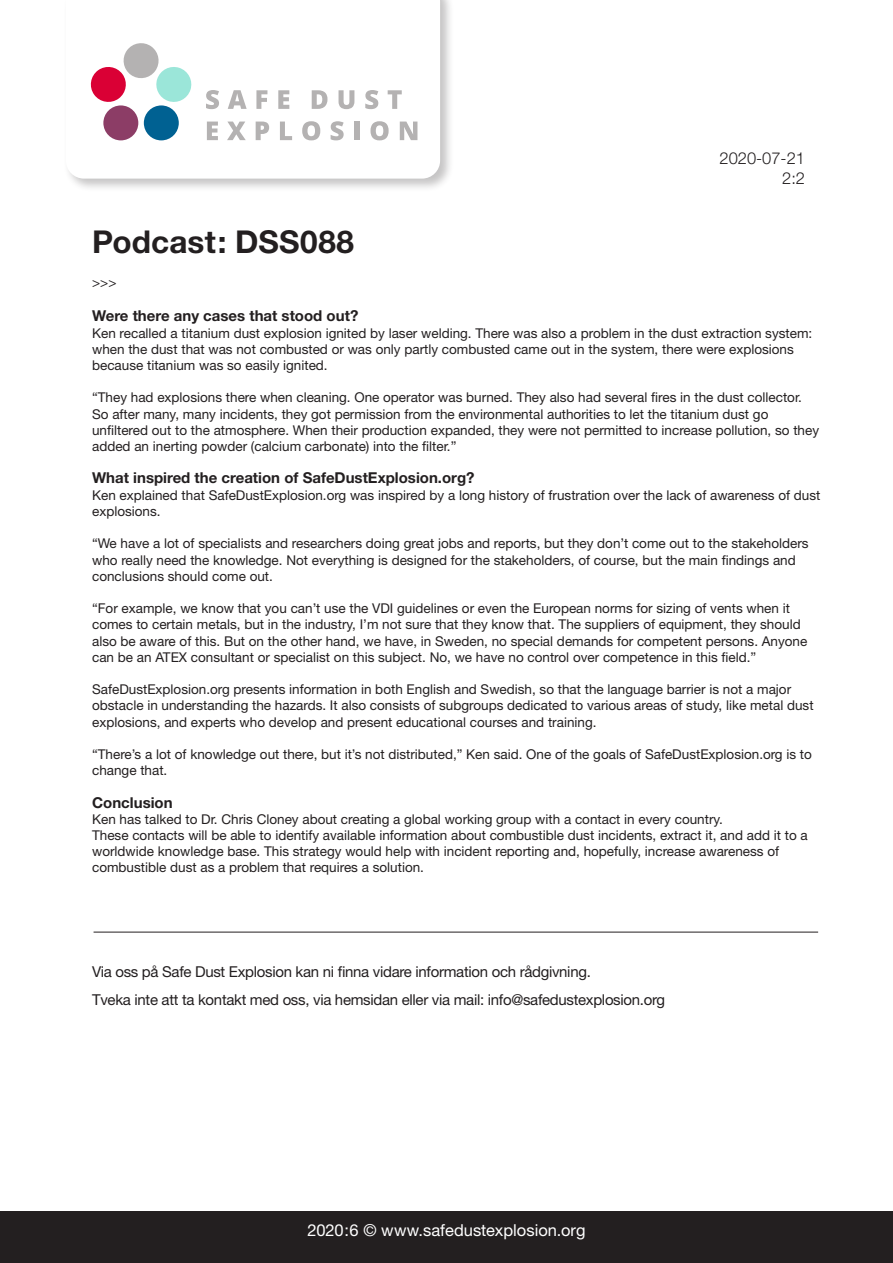
<style>
.page{position:relative;width:893px;height:1263px;background:#fff}
.page>*{position:absolute;margin:0;border:0;box-sizing:border-box;transform-origin:0 0}
.t1{font:700 31.5px "Helvetica Neue";letter-spacing:.005em;color:#231f20}
.t2{font:16.5px "Helvetica Neue";color:#fff}
.t3{font:300 16.5px/19.8px "Helvetica Neue";color:#231f20;text-align:right}
.t4{font:15px "Helvetica Neue";letter-spacing:-.02em;color:#231f20}
.t5{font:700 15px "Helvetica Neue";color:#231f20}
.t6{font:13.5px/16.2px "Helvetica Neue";color:#231f20}
</style>
<div class="page">
<div style="left:0;top:1212px;width:893px;height:51px;background:#231f20"></div>
<hr style="left:94px;top:932px;width:724px;height:1px;background:#231f20">
<div style="left:64px;top:0;width:390px;height:193px;background:#231f20;opacity:.26"></div>
<svg style="left:66px;top:0;width:374px;height:179px"></svg>
<svg style="left:206px;top:90px;width:13px;height:19px"></svg>
<svg style="left:228px;top:90px;width:19px;height:19px"></svg>
<svg style="left:256px;top:90px;width:11px;height:19px"></svg>
<svg style="left:278px;top:90px;width:11px;height:19px"></svg>
<svg style="left:312px;top:90px;width:15px;height:19px"></svg>
<svg style="left:339px;top:90px;width:15px;height:19px"></svg>
<svg style="left:365px;top:90px;width:13px;height:19px"></svg>
<svg style="left:388px;top:90px;width:14px;height:19px"></svg>
<svg style="left:207px;top:122px;width:11px;height:18px"></svg>
<svg style="left:227px;top:122px;width:19px;height:18px"></svg>
<svg style="left:256px;top:122px;width:13px;height:18px"></svg>
<svg style="left:280px;top:122px;width:12px;height:18px"></svg>
<svg style="left:302px;top:121px;width:18px;height:19px"></svg>
<svg style="left:331px;top:121px;width:13px;height:19px"></svg>
<div style="left:354px;top:122px;width:5px;height:18px;background:#b4b2b2"></div>
<svg style="left:370px;top:121px;width:19px;height:19px"></svg>
<svg style="left:400px;top:122px;width:17px;height:18px"></svg>
<div style="left:103px;top:105px;width:35px;height:35px;background:#8c3d66;border-radius:50%"></div>
<div style="left:144px;top:105px;width:35px;height:35px;background:#006192;border-radius:50%"></div>
<svg style="left:89px;top:41px;width:104px;height:63px"></svg>
<p class="t3" style="left:719px;top:148px;width:87px">2020-07-21<br>2:2</p>
<p class="t1" style="left:92px;top:222px;width:263px">Podcast: DSS088</p>
<p class="t6" style="left:92px;top:274px;width:26px">&gt;&gt;&gt;</p>
<p class="t5" style="left:92px;top:307px;width:268px">Were there any cases that stood out?</p>
<p class="t6" style="left:92px;top:325px;width:722px">Ken recalled a titanium dust explosion ignited by laser welding. There was also a problem in the dust extraction system: when the dust that was not combusted or was only partly combusted came out in the system, there were explosions because titanium was so easily ignited.</p>
<p class="t6" style="left:92px;top:389px;width:711px">“They had explosions there when cleaning. One operator was burned. They also had several fires in the dust collector.<br>So after many, many incidents, they got permission from the environmental authorities to let the titanium dust go</p>
<p class="t6" style="left:92px;top:422px;width:728px">unfiltered out to the atmosphere. When their production expanded, they were not permitted to increase pollution, so they added an inerting powder (calcium carbonate) into the filter.”</p>
<p class="t5" style="left:92px;top:469px;width:384px">What inspired the creation of SafeDustExplosion.org?</p>
<p class="t6" style="left:92px;top:487px;width:730px">Ken explained that SafeDustExplosion.org was inspired by a long history of frustration over the lack of awareness of dust explosions.</p>
<p class="t6" style="left:92px;top:535px;width:718px">“We have a lot of specialists and researchers doing great jobs and reports, but they don’t come out to the stakeholders who really need the knowledge. Not everything is designed for the stakeholders, of course, but the main findings and conclusions should come out.</p>
<p class="t6" style="left:92px;top:600px;width:699px">“For example, we know that you can’t use the VDI guidelines or even the European norms for sizing of vents when it</p>
<p class="t6" style="left:92px;top:616px;width:717px">comes to certain metals, but in the industry, I’m not sure that they know that. The suppliers of equipment, they should also be aware of this. But on the other hand, we have, in Sweden, no special demands for competent persons. Anyone can be an ATEX consultant or specialist on this subject. No, we have no control over competence in this field.”</p>
<p class="t6" style="left:92px;top:681px;width:723px">SafeDustExplosion.org presents information in both English and Swedish, so that the language barrier is not a major obstacle in understanding the hazards. It also consists of subgroups dedicated to various areas of study, like metal dust explosions, and experts who develop and present educational courses and training.</p>
<p class="t6" style="left:92px;top:746px;width:721px">“There’s a lot of knowledge out there, but it’s not distributed,” Ken said. One of the goals of SafeDustExplosion.org is to change that.</p>
<p class="t5" style="left:92px;top:793px;width:82px">Conclusion</p>
<p class="t6" style="left:92px;top:811px;width:632px">Ken has talked to Dr. Chris Cloney about creating a global working group with a contact in every country.</p>
<p class="t6" style="left:92px;top:827px;width:717px">These contacts will be able to identify available information about combustible dust incidents, extract it, and add it to a worldwide knowledge base. This strategy would help with incident reporting and, hopefully, increase awareness of</p>
<p class="t6" style="left:92px;top:859px;width:333px">combustible dust as a problem that requires a solution.</p>
<p class="t4" style="left:92px;top:962px;width:500px">Via oss på Safe Dust Explosion kan ni finna vidare information och rådgivning.</p>
<p class="t4" style="left:92px;top:991px;width:574px">Tveka inte att ta kontakt med oss, via hemsidan eller via mail: info@safedustexplosion.org</p>
<p class="t2" style="left:307px;top:1220px;width:280px">2020:6 © www.safedustexplosion.org</p>
</div>
